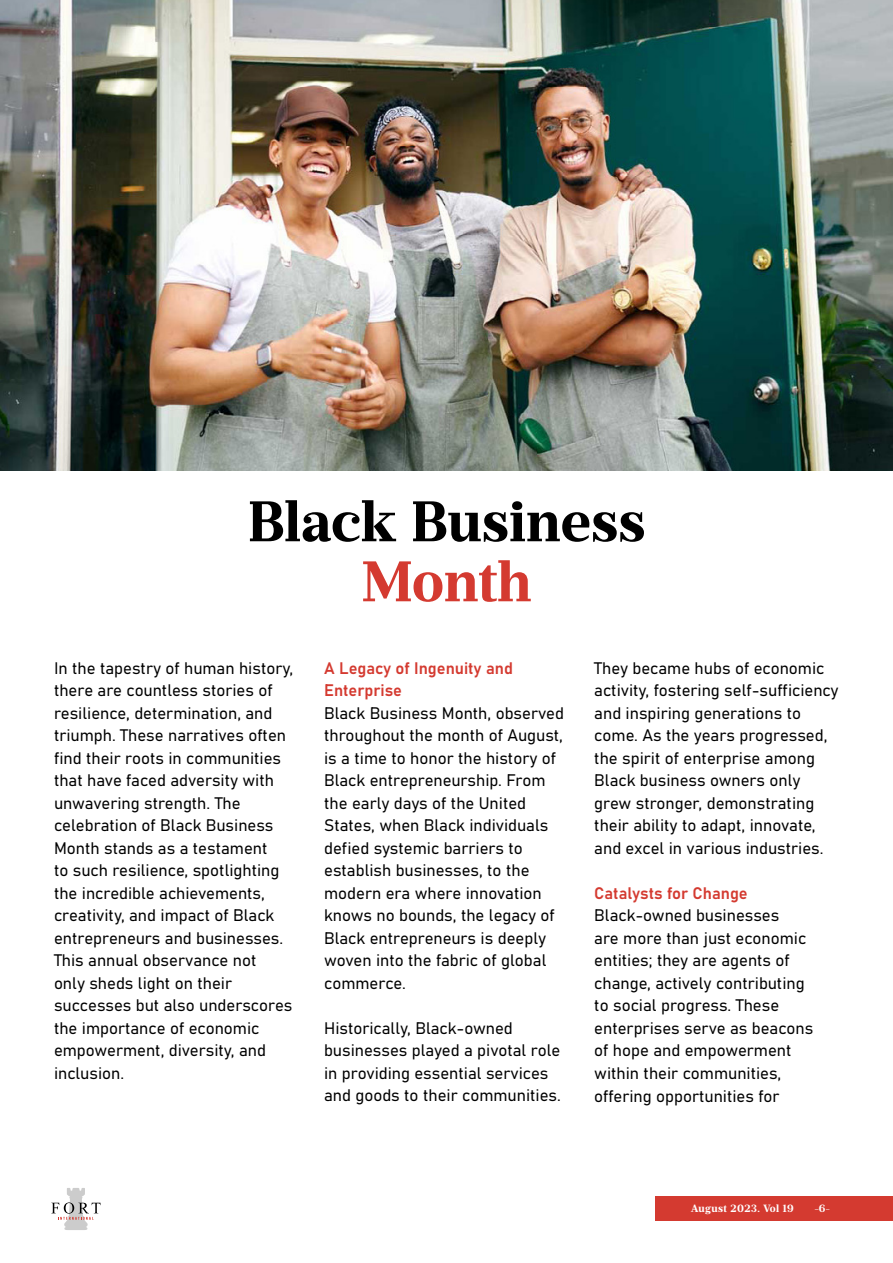
<style>
.page{position:relative;width:893px;height:1263px;background:#fff}
.page>*{position:absolute;margin:0;border:0;box-sizing:border-box;transform-origin:0 0}
.t1{font:700 57px "Prumo Text";color:#000}
.t2{font:700 57px "Prumo Text";letter-spacing:-.005em;color:#d43a30}
.t3{font:16.5px/22.5px "Bahnschrift";color:#000}
.t4{font:16.5px/22.5px "Bahnschrift";color:#d43a30}
.t5{font:700 10.5px "Prumo Text";letter-spacing:.04em;color:#fff}
</style>
<div class="page">
<div style="left:655px;top:1196px;width:238px;height:25px;background:#d43a30"></div>
<svg style="left:51px;top:1188px;width:50px;height:42px"></svg>
<img style="left:0;top:0;width:893px;height:470px">
<h1 class="t1" style="left:247px;top:487px;width:400px">Black Business</h1>
<h1 class="t2" style="left:361px;top:547px;width:171px">Month</h1>
<p class="t3" style="left:54px;top:655px;width:241px">In the tapestry of human history, there are countless stories of resilience, determination, and triumph. These narratives often find their roots in communities that have faced adversity with unwavering strength. The celebration of Black Business<br>Month stands as a testament<br>to such resilience, spotlighting the incredible achievements, creativity, and impact of Black entrepreneurs and businesses.<br>This annual observance not<br>only sheds light on their successes but also underscores the importance of economic empowerment, diversity, and inclusion.</p>
<p class="t4" style="left:324px;top:655px;width:190px">A Legacy of Ingenuity and<br>Enterprise</p>
<p class="t3" style="left:324px;top:700px;width:241px">Black Business Month, observed throughout the month of August, is a time to honor the history of<br>Black entrepreneurship. From the early days of the United<br>States, when Black individuals defied systemic barriers to establish businesses, to the modern era where innovation knows no bounds, the legacy of<br>Black entrepreneurs is deeply woven into the fabric of global commerce.</p>
<p class="t3" style="left:324px;top:1016px;width:238px">Historically, Black-owned businesses played a pivotal role in providing essential services and goods to their communities.</p>
<p class="t3" style="left:594px;top:656px;width:246px">They became hubs of economic activity, fostering self-sufficiency and inspiring generations to come. As the years progressed, the spirit of enterprise among<br>Black business owners only grew stronger, demonstrating their ability to adapt, innovate, and excel in various industries.</p>
<p class="t4" style="left:594px;top:881px;width:155px">Catalysts for Change</p>
<p class="t3" style="left:594px;top:903px;width:221px">Black-owned businesses<br>are more than just economic entities; they are agents of change, actively contributing to social progress. These enterprises serve as beacons of hope and empowerment within their communities, offering opportunities for</p>
<p class="t5" style="left:691px;top:1202px;width:104px">August 2023. Vol 19</p>
<p class="t5" style="left:814px;top:1202px;width:17px">-6-</p>
</div>
